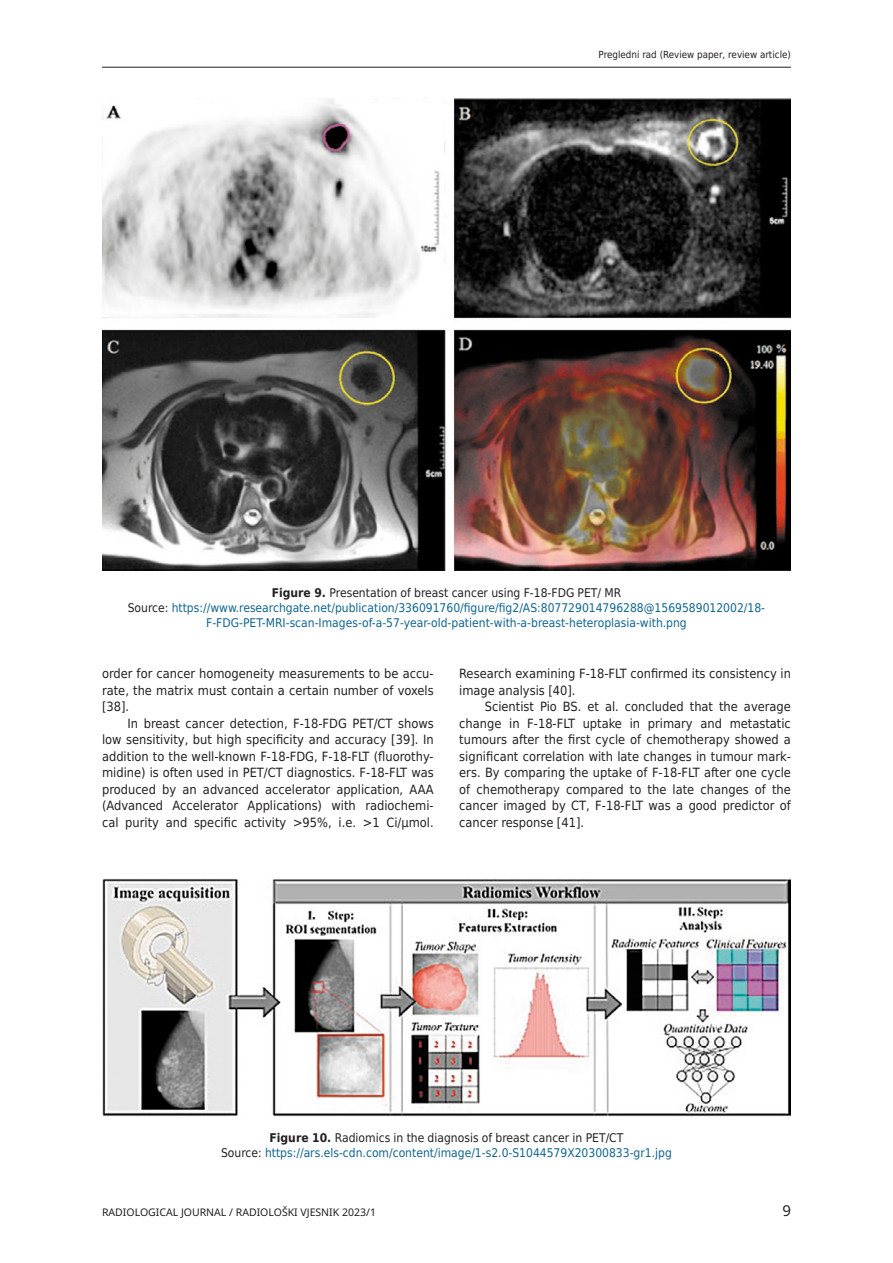
<style>
.page{position:relative;width:893px;height:1263px;background:#fff}
.page>*{position:absolute;margin:0;border:0;box-sizing:border-box;transform-origin:0 0}
.t1{font:15px "Noto Sans";color:#231f20}
.t2{font:12.75px/16.5px "DejaVu Sans Condensed";color:#231f20;text-align:justify}
.t3{font:12px/15px "DejaVu Sans Condensed";color:#10658e;text-align:center}
.t4{font:10.5px "Noto Sans";color:#231f20}
.t5{font:9.75px "DejaVu Sans Condensed";color:#231f20}
.s1{font-weight:700;color:#231f20}
.s2{color:#231f20}
</style>
<div class="page">
<img style="left:102px;top:99px;width:689px;height:472px">
<img style="left:102px;top:879px;width:689px;height:237px">
<hr style="left:102px;top:67px;width:689px;height:1px;background:#231f20">
<p class="t5" style="left:599px;top:46px;width:194px">Pregledni rad (Review paper, review article)</p>
<p class="t3" style="left:128px;top:585px;width:639px"><span class="s1">Figure 9.</span> <span class="s2">Presentation of breast cancer using F-18-FDG PET/ MR<br>Source:</span> https://www.researchgate.net/publication/336091760/figure/fig2/AS:807729014796288@1569589012002/18-<br>F-FDG-PET-MRI-scan-Images-of-a-57-year-old-patient-with-a-breast-heteroplasia-with.png</p>
<p class="t2" style="left:102px;top:665px;width:333px">order for cancer homogeneity measurements to be accu&shy;rate, the matrix must contain a certain number of voxels [38].</p>
<p class="t2" style="left:102px;top:714px;width:333px;text-indent:26px">In breast cancer detection, F-18-FDG PET/CT shows low sensitivity, but high specificity and accuracy [39]. In addition to the well-known F-18-FDG, F-18-FLT (fluorothy&shy;midine) is often used in PET/CT diagnostics. F-18-FLT was produced by an advanced accelerator application, AAA (Advanced Accelerator Applications) with radiochemi&shy;cal purity and specific activity &gt;95%, i.e. &gt;1 Ci/μmol.</p>
<p class="t2" style="left:459px;top:665px;width:333px">Research examining F-18-FLT confirmed its consistency in image analysis [40].</p>
<p class="t2" style="left:459px;top:698px;width:333px;text-indent:26px">Scientist Pio BS. et al. concluded that the average change in F-18-FLT uptake in primary and metastatic tumours after the first cycle of chemotherapy showed a significant correlation with late changes in tumour mark&shy;ers. By comparing the uptake of F-18-FLT after one cycle of chemotherapy compared to the late changes of the cancer imaged by CT, F-18-FLT was a good predictor of cancer response [41].</p>
<p class="t3" style="left:221px;top:1129px;width:452px"><span class="s1">Figure 10.</span> <span class="s2">Radiomics in the diagnosis of breast cancer in PET/CT<br>Source:</span> https://ars.els-cdn.com/content/image/1-s2.0-S1044579X20300833-gr1.jpg</p>
<p class="t4" style="left:102px;top:1206px;width:275px">RADIOLOGICAL JOU RNAL / RADIOLOŠKI VJESNIK 2023/1</p>
<p class="t1" style="left:782px;top:1201px;width:10px">9</p>
</div>
